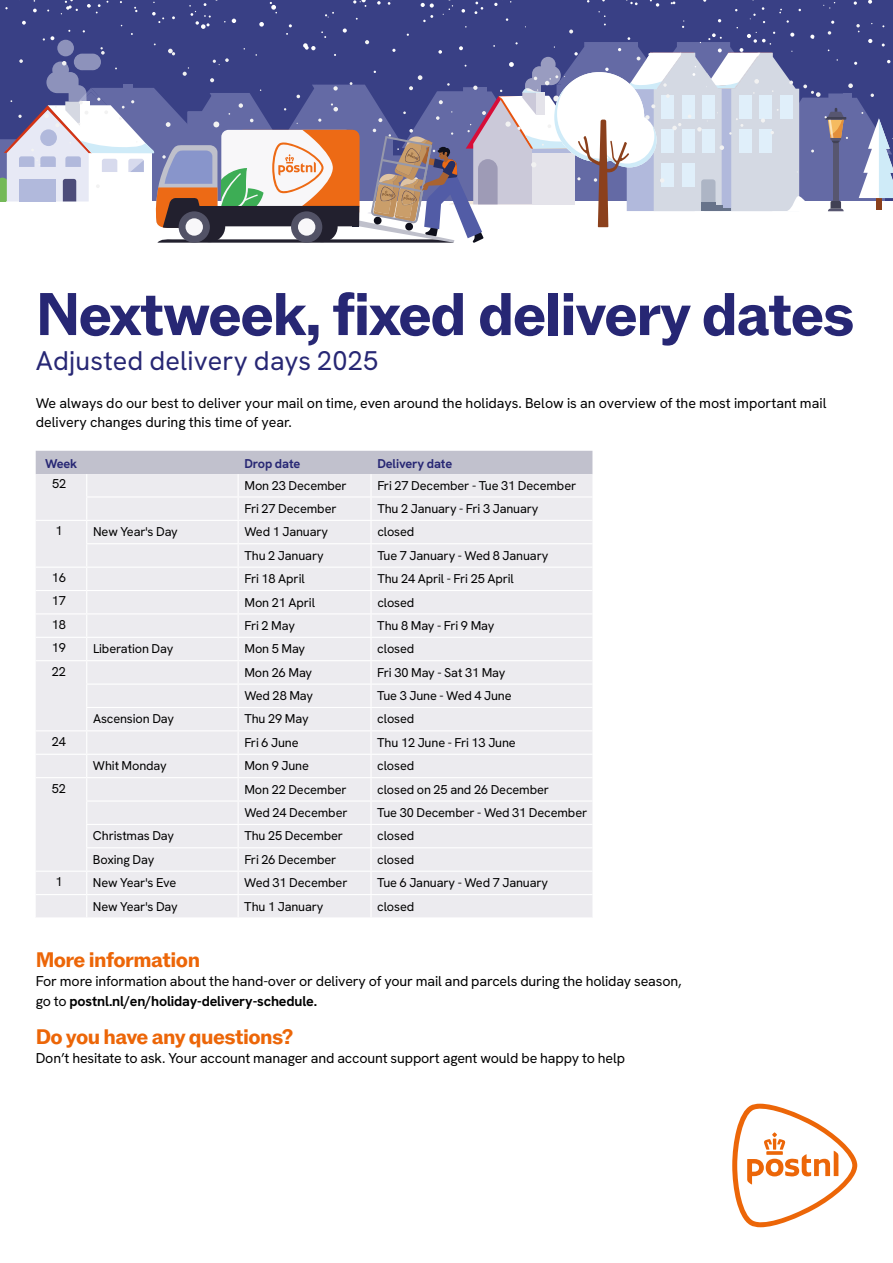
<style>
.page{position:relative;width:893px;height:1263px;background:#fff}
.page>*{position:absolute;margin:0;border:0;box-sizing:border-box;transform-origin:0 0}
.t1{font:700 60px "ABCROM";letter-spacing:-.025em;color:#272774}
.t2{font:27px "Hanken Grotesk";letter-spacing:.01em;color:#272774}
.t3{font:700 21px "ABCROM";letter-spacing:-.025em;color:#ec6608}
.t4{font:14.25px/19.2px "Hanken Grotesk";letter-spacing:-.01em;color:#000}
.t5{font:12.75px "Hanken Grotesk";letter-spacing:-.01em;color:#000}
.t6{font:700 12.75px "Hanken Grotesk";letter-spacing:-.01em;color:#272774}
.s1{font-weight:700}
</style>
<div class="page">
<svg style="left:36px;top:451px;width:556px;height:466px;background:#eae9ed"></svg>
<hr style="left:371px;top:894px;width:221px;height:1px;background:#fff">
<hr style="left:370px;top:895px;width:2px;height:22px;background:#fff">
<svg style="left:732px;top:1104px;width:125px;height:123px"></svg>
<svg style="left:0;top:1px;width:893px;height:242px"></svg>
<h1 class="t1" style="left:36px;top:279px;width:820px">Nextweek, fixed delivery dates</h1>
<h2 class="t2" style="left:36px;top:343px;width:344px">Adjusted delivery days 2025</h2>
<p class="t4" style="left:36px;top:393px;width:792px">We always do our best to deliver your mail on time, even around the holidays. Below is an overview of the most important mail delivery changes during this time of year.</p>
<p class="t6" style="left:45px;top:455px;width:34px">Week</p>
<p class="t6" style="left:244px;top:455px;width:57px">Drop date</p>
<p class="t6" style="left:377px;top:455px;width:76px">Delivery date</p>
<p class="t5" style="left:52px;top:476px;width:16px">52</p>
<p class="t5" style="left:244px;top:477px;width:104px">Mon 23 December</p>
<p class="t5" style="left:377px;top:477px;width:200px">Fri 27 December - Tue 31 December</p>
<p class="t5" style="left:244px;top:500px;width:94px">Fri 27 December</p>
<p class="t5" style="left:377px;top:500px;width:163px">Thu 2 January - Fri 3 January</p>
<p class="t5" style="left:56px;top:523px;width:9px">1</p>
<p class="t5" style="left:93px;top:524px;width:86px">New Year's Day</p>
<p class="t5" style="left:244px;top:524px;width:85px">Wed 1 January</p>
<p class="t5" style="left:377px;top:524px;width:39px">closed</p>
<p class="t5" style="left:244px;top:547px;width:81px">Thu 2 January</p>
<p class="t5" style="left:377px;top:547px;width:173px">Tue 7 January - Wed 8 January</p>
<p class="t5" style="left:52px;top:569px;width:16px">16</p>
<p class="t5" style="left:244px;top:570px;width:62px">Fri 18 April</p>
<p class="t5" style="left:377px;top:570px;width:138px">Thu 24 April - Fri 25 April</p>
<p class="t5" style="left:52px;top:593px;width:16px">17</p>
<p class="t5" style="left:244px;top:594px;width:72px">Mon 21 April</p>
<p class="t5" style="left:377px;top:594px;width:39px">closed</p>
<p class="t5" style="left:52px;top:616px;width:16px">18</p>
<p class="t5" style="left:244px;top:617px;width:52px">Fri 2 May</p>
<p class="t5" style="left:377px;top:617px;width:119px">Thu 8 May - Fri 9 May</p>
<p class="t5" style="left:52px;top:639px;width:16px">19</p>
<p class="t5" style="left:93px;top:641px;width:82px">Liberation Day</p>
<p class="t5" style="left:244px;top:641px;width:62px">Mon 5 May</p>
<p class="t5" style="left:377px;top:641px;width:39px">closed</p>
<p class="t5" style="left:52px;top:663px;width:16px">22</p>
<p class="t5" style="left:244px;top:664px;width:69px">Mon 26 May</p>
<p class="t5" style="left:377px;top:664px;width:130px">Fri 30 May - Sat 31 May</p>
<p class="t5" style="left:244px;top:687px;width:70px">Wed 28 May</p>
<p class="t5" style="left:377px;top:687px;width:136px">Tue 3 June - Wed 4 June</p>
<p class="t5" style="left:93px;top:711px;width:83px">Ascension Day</p>
<p class="t5" style="left:244px;top:711px;width:66px">Thu 29 May</p>
<p class="t5" style="left:377px;top:711px;width:39px">closed</p>
<p class="t5" style="left:52px;top:733px;width:16px">24</p>
<p class="t5" style="left:244px;top:734px;width:56px">Fri 6 June</p>
<p class="t5" style="left:377px;top:734px;width:140px">Thu 12 June - Fri 13 June</p>
<p class="t5" style="left:93px;top:758px;width:75px">Whit Monday</p>
<p class="t5" style="left:244px;top:758px;width:66px">Mon 9 June</p>
<p class="t5" style="left:377px;top:758px;width:39px">closed</p>
<p class="t5" style="left:52px;top:780px;width:16px">52</p>
<p class="t5" style="left:244px;top:781px;width:104px">Mon 22 December</p>
<p class="t5" style="left:377px;top:781px;width:173px">closed on 25 and 26 December</p>
<p class="t5" style="left:244px;top:804px;width:105px">Wed 24 December</p>
<p class="t5" style="left:377px;top:804px;width:212px">Tue 30 December - Wed 31 December</p>
<p class="t5" style="left:93px;top:828px;width:83px">Christmas Day</p>
<p class="t5" style="left:244px;top:828px;width:100px">Thu 25 December</p>
<p class="t5" style="left:377px;top:828px;width:39px">closed</p>
<p class="t5" style="left:93px;top:851px;width:63px">Boxing Day</p>
<p class="t5" style="left:244px;top:851px;width:94px">Fri 26 December</p>
<p class="t5" style="left:377px;top:851px;width:39px">closed</p>
<p class="t5" style="left:55px;top:873px;width:9px">1</p>
<p class="t5" style="left:93px;top:874px;width:85px">New Year's Eve</p>
<p class="t5" style="left:244px;top:874px;width:105px">Wed 31 December</p>
<p class="t5" style="left:377px;top:874px;width:173px">Tue 6 January - Wed 7 January</p>
<p class="t5" style="left:93px;top:898px;width:86px">New Year's Day</p>
<p class="t5" style="left:244px;top:898px;width:81px">Thu 1 January</p>
<p class="t5" style="left:377px;top:898px;width:39px">closed</p>
<h3 class="t3" style="left:36px;top:947px;width:166px">More information</h3>
<p class="t4" style="left:36px;top:971px;width:647px">For more information about the hand-over or delivery of your mail and parcels during the holiday season, go to <span class="s1">postnl.nl/en/holiday-delivery-schedule.</span></p>
<h3 class="t3" style="left:36px;top:1024px;width:259px">Do you have any questions?</h3>
<p class="t4" style="left:36px;top:1048px;width:591px">Don’t hesitate to ask. Your account manager and account support agent would be happy to help</p>
</div>
